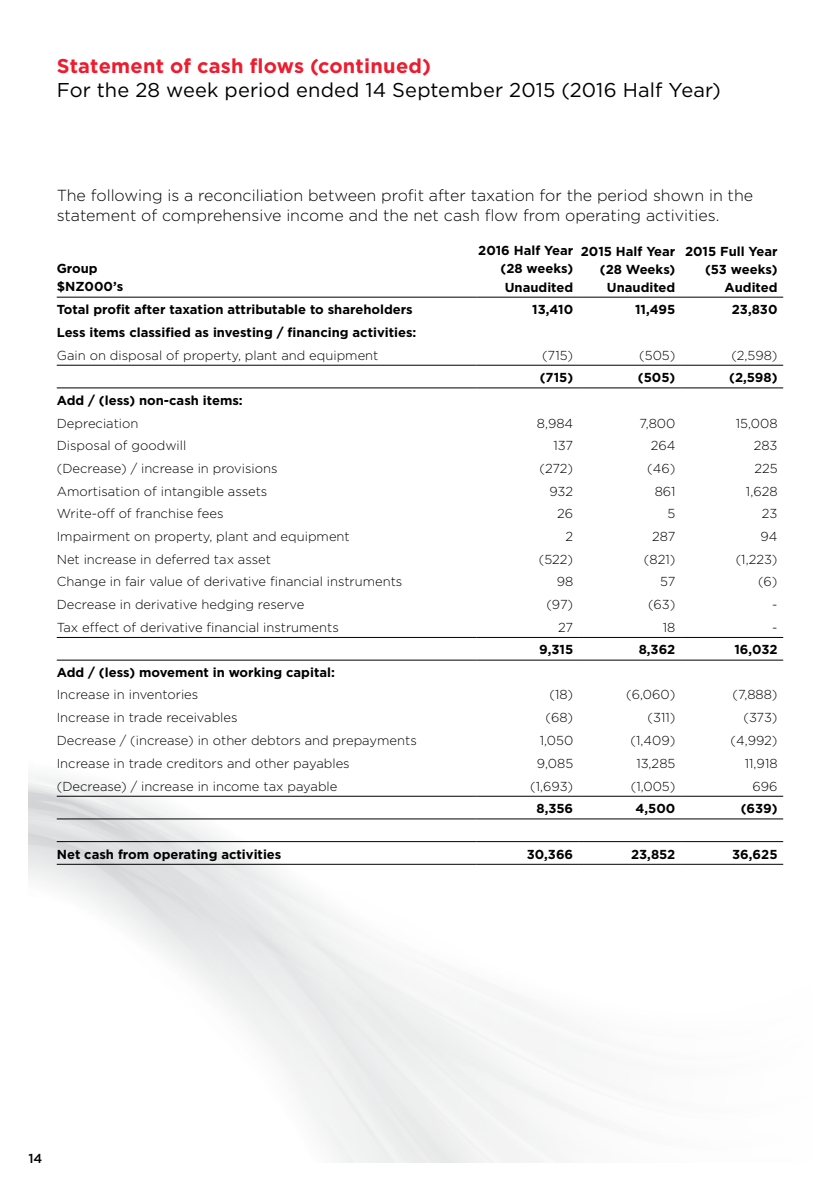
<style>
.page{position:relative;width:840px;height:1191px;background:#fff}
.page>*{position:absolute;margin:0;border:0;box-sizing:border-box;transform-origin:0 0}
.t1{font:20px "Gotham";letter-spacing:.01em;color:#000}
.t2{font:700 20px "Gotham";letter-spacing:.01em;color:#ed1c2e}
.t3{font:300 16px/20px "Gotham";color:#000}
.t4{font:300 13px "Gotham";color:#000}
.t5{font:700 13px/18px "Gotham";color:#000;text-align:right}
.t6{font:500 13px "Gotham";color:#000}
</style>
<div class="page">
<img style="left:28px;top:775px;width:756px;height:387px">
<hr style="left:57px;top:365px;width:363px;height:1px;background:#000">
<hr style="left:420px;top:365px;width:56px;height:1px;background:#000">
<hr style="left:476px;top:365px;width:102px;height:1px;background:#000">
<hr style="left:578px;top:365px;width:102px;height:1px;background:#000">
<hr style="left:680px;top:365px;width:102px;height:1px;background:#000">
<hr style="left:57px;top:387px;width:363px;height:1px;background:#000">
<hr style="left:420px;top:387px;width:56px;height:1px;background:#000">
<hr style="left:476px;top:387px;width:102px;height:1px;background:#000">
<hr style="left:578px;top:387px;width:102px;height:1px;background:#000">
<hr style="left:680px;top:387px;width:102px;height:1px;background:#000">
<hr style="left:57px;top:660px;width:363px;height:1px;background:#000">
<hr style="left:420px;top:660px;width:56px;height:1px;background:#000">
<hr style="left:476px;top:660px;width:102px;height:1px;background:#000">
<hr style="left:578px;top:660px;width:102px;height:1px;background:#000">
<hr style="left:680px;top:660px;width:102px;height:1px;background:#000">
<hr style="left:57px;top:841px;width:363px;height:1px;background:#000">
<hr style="left:420px;top:841px;width:56px;height:1px;background:#000">
<hr style="left:476px;top:841px;width:102px;height:1px;background:#000">
<hr style="left:578px;top:841px;width:102px;height:1px;background:#000">
<hr style="left:680px;top:841px;width:102px;height:1px;background:#000">
<hr style="left:57px;top:864px;width:363px;height:1px;background:#000">
<hr style="left:420px;top:864px;width:56px;height:1px;background:#000">
<hr style="left:476px;top:864px;width:102px;height:1px;background:#000">
<hr style="left:578px;top:864px;width:102px;height:1px;background:#000">
<hr style="left:680px;top:864px;width:102px;height:1px;background:#000">
<hr style="left:476px;top:796px;width:102px;height:1px;background:#000">
<hr style="left:578px;top:796px;width:102px;height:1px;background:#000">
<hr style="left:680px;top:796px;width:102px;height:1px;background:#000">
<hr style="left:57px;top:297px;width:363px;height:1px;background:#000">
<hr style="left:420px;top:297px;width:56px;height:1px;background:#000">
<hr style="left:476px;top:297px;width:102px;height:1px;background:#000">
<hr style="left:578px;top:297px;width:102px;height:1px;background:#000">
<hr style="left:680px;top:297px;width:102px;height:1px;background:#000">
<hr style="left:57px;top:796px;width:363px;height:1px;background:#000">
<hr style="left:420px;top:796px;width:56px;height:1px;background:#000">
<hr style="left:57px;top:637px;width:363px;height:1px;background:#000">
<hr style="left:420px;top:637px;width:56px;height:1px;background:#000">
<hr style="left:476px;top:637px;width:102px;height:1px;background:#000">
<hr style="left:578px;top:637px;width:102px;height:1px;background:#000">
<hr style="left:680px;top:637px;width:102px;height:1px;background:#000">
<hr style="left:57px;top:818px;width:363px;height:1px;background:#000">
<hr style="left:420px;top:818px;width:56px;height:1px;background:#000">
<hr style="left:476px;top:818px;width:102px;height:1px;background:#000">
<hr style="left:578px;top:818px;width:102px;height:1px;background:#000">
<hr style="left:680px;top:818px;width:102px;height:1px;background:#000">
<h1 class="t2" style="left:57px;top:52px;width:375px">Statement of cash flows (continued)</h1>
<h1 class="t1" style="left:57px;top:77px;width:665px">For the 28 week period ended 14 September 2015 (2016 Half Year)</h1>
<p class="t3" style="left:57px;top:185px;width:697px">The following is a reconciliation between profit after taxation for the period shown in the statement of comprehensive income and the net cash flow from operating activities.</p>
<p class="t5" style="left:57px;top:260px;width:68px;text-align:left">Group $NZ000’s</p>
<p class="t5" style="left:478px;top:242px;width:96px">2016 Half Year (28 weeks)<br>Unaudited</p>
<p class="t5" style="left:580px;top:242px;width:96px">2015 Half Year (28 Weeks)<br>Unaudited</p>
<p class="t5" style="left:684px;top:242px;width:94px">2015 Full Year (53 weeks)<br>Audited</p>
<p class="t5" style="left:57px;top:300px;width:357px">Total profit after taxation attributable to shareholders</p>
<p class="t5" style="left:532px;top:300px;width:42px">13,410</p>
<p class="t5" style="left:634px;top:300px;width:42px">11,495</p>
<p class="t5" style="left:731px;top:300px;width:47px">23,830</p>
<p class="t5" style="left:57px;top:323px;width:361px">Less items classified as investing / financing activities:</p>
<p class="t4" style="left:57px;top:347px;width:323px">Gain on disposal of property, plant and equipment</p>
<p class="t4" style="left:541px;top:347px;width:33px">(715)</p>
<p class="t4" style="left:639px;top:347px;width:38px">(505)</p>
<p class="t4" style="left:731px;top:347px;width:48px">(2,598)</p>
<p class="t5" style="left:539px;top:368px;width:35px">(715)</p>
<p class="t5" style="left:637px;top:368px;width:39px">(505)</p>
<p class="t5" style="left:728px;top:368px;width:50px">(2,598)</p>
<p class="t5" style="left:57px;top:391px;width:187px">Add / (less) non-cash items:</p>
<p class="t4" style="left:57px;top:415px;width:83px">Depreciation</p>
<p class="t4" style="left:536px;top:415px;width:38px">8,984</p>
<p class="t4" style="left:639px;top:415px;width:37px">7,800</p>
<p class="t4" style="left:735px;top:415px;width:43px">15,008</p>
<p class="t4" style="left:57px;top:437px;width:131px">Disposal of goodwill</p>
<p class="t4" style="left:553px;top:437px;width:21px">137</p>
<p class="t4" style="left:650px;top:437px;width:26px">264</p>
<p class="t4" style="left:753px;top:437px;width:25px">283</p>
<p class="t4" style="left:57px;top:460px;width:222px">(Decrease) / increase in provisions</p>
<p class="t4" style="left:539px;top:460px;width:35px">(272)</p>
<p class="t4" style="left:646px;top:460px;width:30px">(46)</p>
<p class="t4" style="left:753px;top:460px;width:25px">225</p>
<p class="t4" style="left:57px;top:483px;width:212px">Amortisation of intangible assets</p>
<p class="t4" style="left:549px;top:483px;width:25px">932</p>
<p class="t4" style="left:654px;top:483px;width:22px">861</p>
<p class="t4" style="left:745px;top:483px;width:33px">1,628</p>
<p class="t4" style="left:57px;top:505px;width:168px">Write-off of franchise fees</p>
<p class="t4" style="left:557px;top:505px;width:18px">26</p>
<p class="t4" style="left:667px;top:505px;width:9px">5</p>
<p class="t4" style="left:761px;top:505px;width:17px">23</p>
<p class="t4" style="left:57px;top:528px;width:294px">Impairment on property, plant and equipment</p>
<p class="t4" style="left:565px;top:528px;width:9px">2</p>
<p class="t4" style="left:651px;top:528px;width:25px">287</p>
<p class="t4" style="left:760px;top:528px;width:18px">94</p>
<p class="t4" style="left:57px;top:551px;width:216px">Net increase in deferred tax asset</p>
<p class="t4" style="left:538px;top:551px;width:36px">(522)</p>
<p class="t4" style="left:643px;top:551px;width:33px">(821)</p>
<p class="t4" style="left:735px;top:551px;width:43px">(1,223)</p>
<p class="t4" style="left:57px;top:573px;width:347px">Change in fair value of derivative financial instruments</p>
<p class="t4" style="left:556px;top:573px;width:18px">98</p>
<p class="t4" style="left:660px;top:573px;width:17px">57</p>
<p class="t4" style="left:757px;top:573px;width:21px">(6)</p>
<p class="t4" style="left:57px;top:596px;width:249px">Decrease in derivative hedging reserve</p>
<p class="t4" style="left:546px;top:596px;width:28px">(97)</p>
<p class="t4" style="left:647px;top:596px;width:29px">(63)</p>
<p class="t4" style="left:771px;top:596px;width:7px">-</p>
<p class="t4" style="left:57px;top:619px;width:283px">Tax effect of derivative financial instruments</p>
<p class="t4" style="left:557px;top:619px;width:17px">27</p>
<p class="t4" style="left:662px;top:619px;width:14px">18</p>
<p class="t4" style="left:771px;top:619px;width:7px">-</p>
<p class="t5" style="left:539px;top:640px;width:35px">9,315</p>
<p class="t5" style="left:638px;top:640px;width:38px">8,362</p>
<p class="t5" style="left:734px;top:640px;width:45px">16,032</p>
<p class="t5" style="left:57px;top:663px;width:279px">Add / (less) movement in working capital:</p>
<p class="t4" style="left:57px;top:686px;width:143px">Increase in inventories</p>
<p class="t4" style="left:549px;top:686px;width:25px">(18)</p>
<p class="t4" style="left:626px;top:686px;width:51px">(6,060)</p>
<p class="t4" style="left:732px;top:686px;width:47px">(7,888)</p>
<p class="t4" style="left:57px;top:709px;width:182px">Increase in trade receivables</p>
<p class="t4" style="left:545px;top:709px;width:29px">(68)</p>
<p class="t4" style="left:647px;top:709px;width:29px">(311)</p>
<p class="t4" style="left:743px;top:709px;width:36px">(373)</p>
<p class="t4" style="left:57px;top:732px;width:361px">Decrease / (increase) in other debtors and prepayments</p>
<p class="t4" style="left:539px;top:732px;width:35px">1,050</p>
<p class="t4" style="left:630px;top:732px;width:46px">(1,409)</p>
<p class="t4" style="left:730px;top:732px;width:49px">(4,992)</p>
<p class="t4" style="left:57px;top:755px;width:294px">Increase in trade creditors and other payables</p>
<p class="t4" style="left:536px;top:755px;width:38px">9,085</p>
<p class="t4" style="left:636px;top:755px;width:40px">13,285</p>
<p class="t4" style="left:744px;top:755px;width:34px">11,918</p>
<p class="t4" style="left:57px;top:777px;width:282px">(Decrease) / increase in income tax payable</p>
<p class="t4" style="left:530px;top:777px;width:44px">(1,693)</p>
<p class="t4" style="left:630px;top:777px;width:46px">(1,005)</p>
<p class="t4" style="left:752px;top:777px;width:26px">696</p>
<p class="t5" style="left:536px;top:799px;width:38px">8,356</p>
<p class="t5" style="left:635px;top:799px;width:41px">4,500</p>
<p class="t5" style="left:740px;top:799px;width:38px">(639)</p>
<p class="t5" style="left:57px;top:845px;width:226px">Net cash from operating activities</p>
<p class="t5" style="left:526px;top:845px;width:48px">30,366</p>
<p class="t5" style="left:630px;top:845px;width:46px">23,852</p>
<p class="t5" style="left:731px;top:845px;width:47px">36,625</p>
<p class="t6" style="left:28px;top:1149px;width:16px">14</p>
</div>
